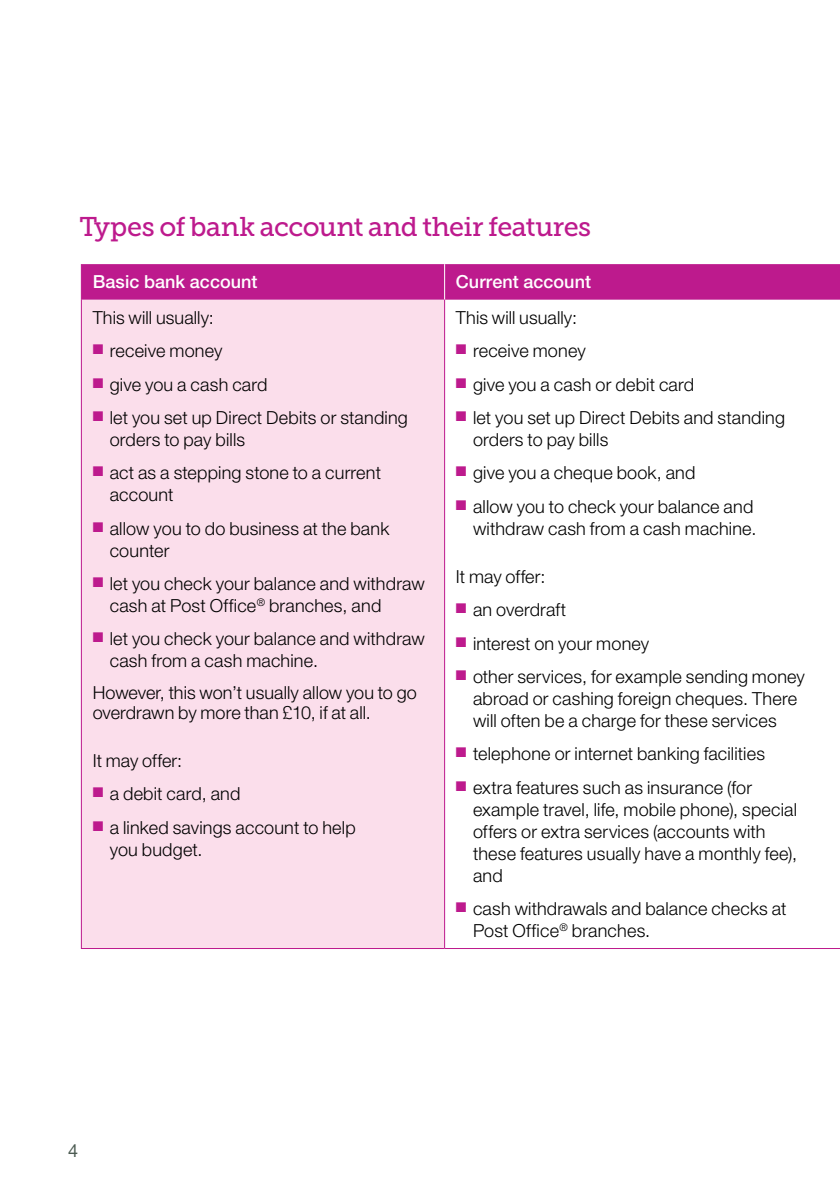
<style>
.page{position:relative;width:840px;height:1191px;background:#fff}
.page>*{position:absolute;margin:0;border:0;box-sizing:border-box;transform-origin:0 0}
.t1{font:27px "Museo Slab 500";letter-spacing:-.02em;color:#bd1a8d}
.t2{font:300 18px/22px "Helvetica Neue LT Std";letter-spacing:.01em;color:#000}
.t3{font:500 18px "Helvetica Neue LT Std";color:#fff}
.t4{font:18px "Helvetica Neue LT Std";color:#4c5b52}
</style>
<div class="page">
<div style="left:82px;top:264px;width:757px;height:36px;background:#bd1a8d"></div>
<div style="left:81px;top:300px;width:363px;height:648px;background:#fbdeeb"></div>
<hr style="left:81px;top:264px;width:1px;height:36px;background:#bd1a8d">
<hr style="left:444px;top:264px;width:1px;height:36px;background:#fff">
<hr style="left:81px;top:948px;width:363px;height:1px;background:#bd1a8d">
<hr style="left:444px;top:300px;width:1px;height:648px;background:#bd1a8d">
<hr style="left:444px;top:948px;width:395px;height:1px;background:#bd1a8d">
<hr style="left:81px;top:300px;width:1px;height:648px;background:#bd1a8d">
<h1 class="t1" style="left:79px;top:211px;width:513px">Types of bank account and their features</h1>
<p class="t3" style="left:93px;top:271px;width:166px">Basic bank account</p>
<p class="t3" style="left:455px;top:271px;width:136px">Current account</p>
<p class="t2" style="left:93px;top:306px;width:123px">This will usually:</p>
<p class="t2" style="left:93px;top:339px;width:131px"><sup>■</sup> receive money</p>
<p class="t2" style="left:93px;top:373px;width:176px"><sup>■</sup> give you a cash card</p>
<p class="t2" style="left:110px;top:406px;width:299px;text-indent:-17px"><sup>■</sup> let you set up Direct Debits or standing orders to pay bills</p>
<p class="t2" style="left:110px;top:461px;width:272px;text-indent:-17px"><sup>■</sup> act as a stepping stone to a current account</p>
<p class="t2" style="left:110px;top:517px;width:281px;text-indent:-17px"><sup>■</sup> allow you to do business at the bank counter</p>
<p class="t2" style="left:110px;top:572px;width:316px;text-indent:-17px"><sup>■</sup> let you check your balance and withdraw cash at Post Office<sup>®</sup> branches, and</p>
<p class="t2" style="left:110px;top:627px;width:316px;text-indent:-17px"><sup>■</sup> let you check your balance and withdraw cash from a cash machine.</p>
<p class="t2" style="left:93px;top:682px;width:325px;line-height:20px">However, this won’t usually allow you to go overdrawn by more than £10, if at all.</p>
<p class="t2" style="left:93px;top:749px;width:91px">It may offer:</p>
<p class="t2" style="left:93px;top:782px;width:149px"><sup>■</sup> a debit card, and</p>
<p class="t2" style="left:110px;top:816px;width:247px;text-indent:-17px"><sup>■</sup> a linked savings account to help you budget.</p>
<p class="t2" style="left:455px;top:306px;width:123px">This will usually:</p>
<p class="t2" style="left:455px;top:339px;width:131px"><sup>■</sup> receive money</p>
<p class="t2" style="left:455px;top:373px;width:240px"><sup>■</sup> give you a cash or debit card</p>
<p class="t2" style="left:472px;top:406px;width:313px;text-indent:-17px"><sup>■</sup> let you set up Direct Debits and standing orders to pay bills</p>
<p class="t2" style="left:455px;top:461px;width:241px"><sup>■</sup> give you a cheque book, and</p>
<p class="t2" style="left:455px;top:495px;width:302px;text-align:right"><sup>■</sup> allow you to check your balance and withdraw cash from a cash machine.</p>
<p class="t2" style="left:455px;top:565px;width:91px">It may offer:</p>
<p class="t2" style="left:455px;top:598px;width:112px"><sup>■</sup> an overdraft</p>
<p class="t2" style="left:455px;top:632px;width:195px"><sup>■</sup> interest on your money</p>
<p class="t2" style="left:472px;top:665px;width:333px;text-indent:-17px"><sup>■</sup> other services, for example sending money abroad or cashing foreign cheques. There will often be a charge for these services</p>
<p class="t2" style="left:455px;top:742px;width:310px"><sup>■</sup> telephone or internet banking facilities</p>
<p class="t2" style="left:472px;top:776px;width:325px;text-indent:-17px"><sup>■</sup> extra features such as insurance (for example travel, life, mobile phone), special offers or extra services (accounts with these features usually have a monthly fee), and</p>
<p class="t2" style="left:472px;top:897px;width:315px;text-indent:-17px"><sup>■</sup> cash withdrawals and balance checks at<br>Post Office<sup>®</sup> branches.</p>
<p class="t4" style="left:68px;top:1139px;width:12px">4</p>
</div>
